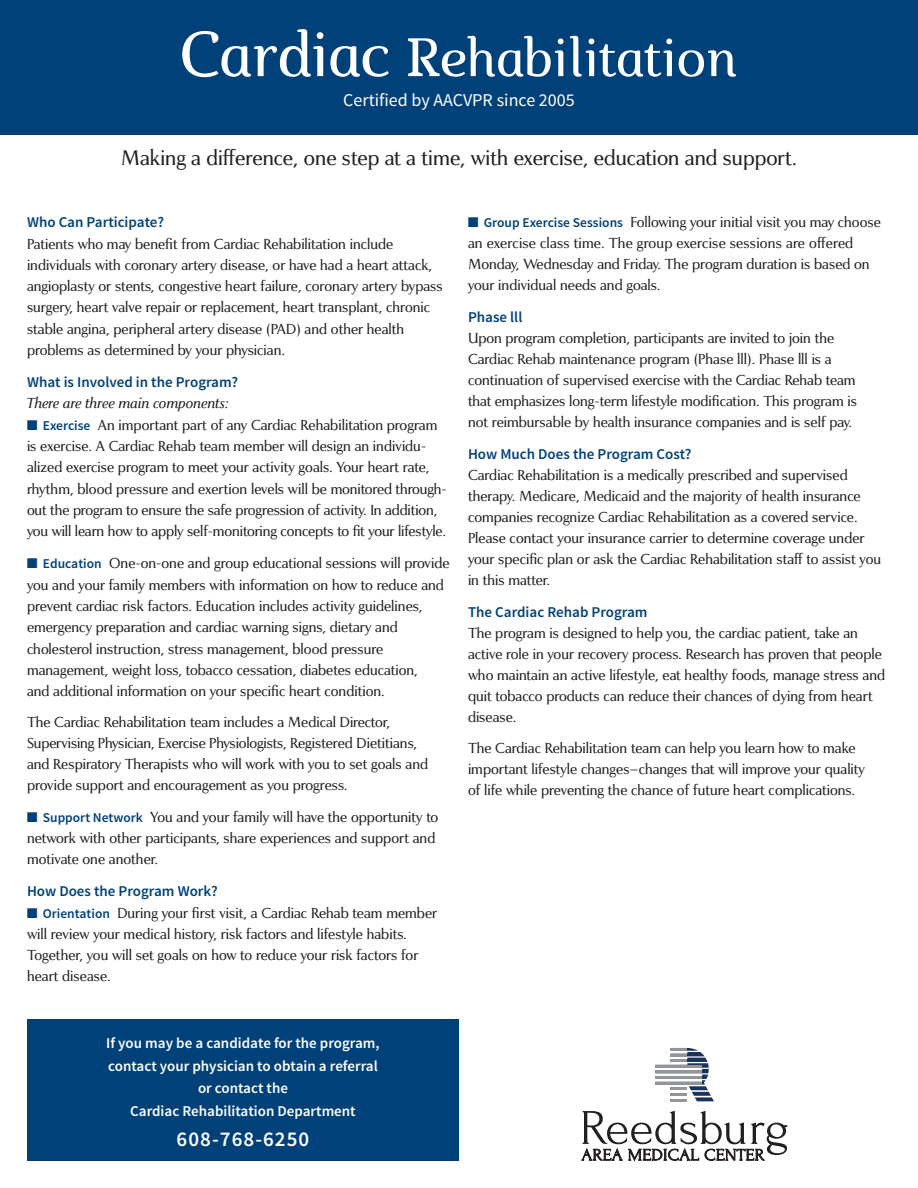
<style>
.page{position:relative;width:918px;height:1188px;background:#fff}
.page>*{position:absolute;margin:0;border:0;box-sizing:border-box;transform-origin:0 0}
.t1{font:italic 54px "Marta";color:#fff}
.t2{font:600 21px "Source Sans Pro";letter-spacing:.05em;color:#fff}
.t3{font:300 19.5px "Pompei Pro";color:#231f20}
.t4{font:18px "Source Sans Pro";color:#fff}
.sub{font:600 15px "Source Sans Pro";color:#00417a}
.t5{font:600 15px/22.5px "Source Sans Pro";color:#fff;text-align:center}
.body{font:300 13.5px/21px "Pompei Pro";color:#231f20}
.s1{font-size:63px}
.s2{font-style:italic}
.s3{font-family:"Monotype Sorts";font-weight:400;color:#00417a}
.s4{font-family:"Source Sans Pro";font-weight:600;color:#00417a}
</style>
<div class="page">
<div style="left:0;top:0;width:918px;height:135px;background:#00417a"></div>
<svg style="left:581px;top:1111px;width:206px;height:50px"></svg>
<svg style="left:655px;top:1048px;width:59px;height:53px"></svg>
<div style="left:27px;top:1020px;width:432px;height:141px;background:#00417a"></div>
<p class="t1" style="left:180px;top:26px;width:559px"><span class="s1">Cardiac</span> Rehabilitation</p>
<p class="t4" style="left:343px;top:89px;width:233px">Certified by AACVPR since 2005</p>
<p class="t3" style="left:121px;top:145px;width:678px">Making a difference, one step at a time, with exercise, education and support.</p>
<p class="sub" style="left:27px;top:213px;width:139px">Who Can Participate?</p>
<p class="body" style="left:27px;top:233px;width:417px">Patients who may benefit from Cardiac Rehabilitation include individuals with coronary artery disease, or have had a heart attack, angioplasty or stents, congestive heart failure, coronary artery bypass surgery, heart valve repair or replacement, heart transplant, chronic stable angina, peripheral artery disease (PAD) and other health problems as determined by your physician.</p>
<p class="sub" style="left:27px;top:373px;width:213px">What is Involved in the Program?</p>
<p class="body" style="left:27px;top:393px;width:421px"><span class="s2">There are three main components:<br></span><span class="s3">N</span> <span class="s4">Exercise</span> An important part of any Cardiac Rehabilitation program is exercise. A Cardiac Rehab team member will design an individu&shy;alized exercise program to meet your activity goals. Your heart rate, rhythm, blood pressure and exertion levels will be monitored through&shy;out the program to ensure the safe progression of activity. In addition, you will learn how to apply self-monitoring concepts to fit your lifestyle.</p>
<p class="body" style="left:27px;top:553px;width:424px"><span class="s3">N</span> <span class="s4">Education</span> One-on-one and group educational sessions will provide you and your family members with information on how to reduce and prevent cardiac risk factors. Education includes activity guidelines, emergency preparation and cardiac warning signs, dietary and cholesterol instruction, stress management, blood pressure management, weight loss, tobacco cessation, diabetes education,<br>and additional information on your specific heart condition.</p>
<p class="body" style="left:27px;top:712px;width:403px">The Cardiac Rehabilitation team includes a Medical Director, Supervising Physician, Exercise Physiologists, Registered Dietitians, and Respiratory Therapists who will work with you to set goals and provide support and encouragement as you progress.</p>
<p class="body" style="left:27px;top:807px;width:413px"><span class="s3">N</span> <span class="s4">Support Network</span> You and your family will have the opportunity to network with other participants, share experiences and support and motivate one another.</p>
<p class="sub" style="left:27px;top:882px;width:192px">How Does the Program Work?</p>
<p class="body" style="left:27px;top:902px;width:412px"><span class="s3">N</span> <span class="s4">Orientation</span> During your first visit, a Cardiac Rehab team member will review your medical history, risk factors and lifestyle habits.<br>Together, you will set goals on how to reduce your risk factors for heart disease.</p>
<p class="body" style="left:468px;top:212px;width:414px"><span class="s3">N</span> <span class="s4">Group Exercise Sessions</span> Following your initial visit you may choose an exercise class time. The group exercise sessions are offered Monday, Wednesday and Friday. The program duration is based on your individual needs and goals.</p>
<p class="sub" style="left:468px;top:308px;width:56px">Phase lll</p>
<p class="body" style="left:468px;top:327px;width:391px">Upon program completion, participants are invited to join the Cardiac Rehab maintenance program (Phase lll). Phase lll is a continuation of supervised exercise with the Cardiac Rehab team that emphasizes long-term lifestyle modification. This program is not reimbursable by health insurance companies and is self pay.</p>
<p class="sub" style="left:468px;top:444px;width:225px">How Much Does the Program Cost?</p>
<p class="body" style="left:468px;top:464px;width:415px">Cardiac Rehabilitation is a medically prescribed and supervised therapy. Medicare, Medicaid and the majority of health insurance companies recognize Cardiac Rehabilitation as a covered service.<br>Please contact your insurance carrier to determine coverage under your specific plan or ask the Cardiac Rehabilitation staff to assist you in this matter.</p>
<p class="sub" style="left:468px;top:602px;width:181px">The Cardiac Rehab Program</p>
<p class="body" style="left:468px;top:622px;width:419px">The program is designed to help you, the cardiac patient, take an active role in your recovery process. Research has proven that people who maintain an active lifestyle, eat healthy foods, manage stress and quit tobacco products can reduce their chances of dying from heart disease.</p>
<p class="body" style="left:468px;top:738px;width:399px">The Cardiac Rehabilitation team can help you learn how to make important lifestyle changes—changes that will improve your quality of life while preventing the chance of future heart complications.</p>
<p class="t5" style="left:106px;top:1032px;width:275px">If you may be a candidate for the program, contact your physician to obtain a referral or contact the</p>
<p class="t5" style="left:130px;top:1100px;width:227px">Cardiac Rehabilitation Department</p>
<p class="t2" style="left:177px;top:1125px;width:134px">608-768-6250</p>
</div>
